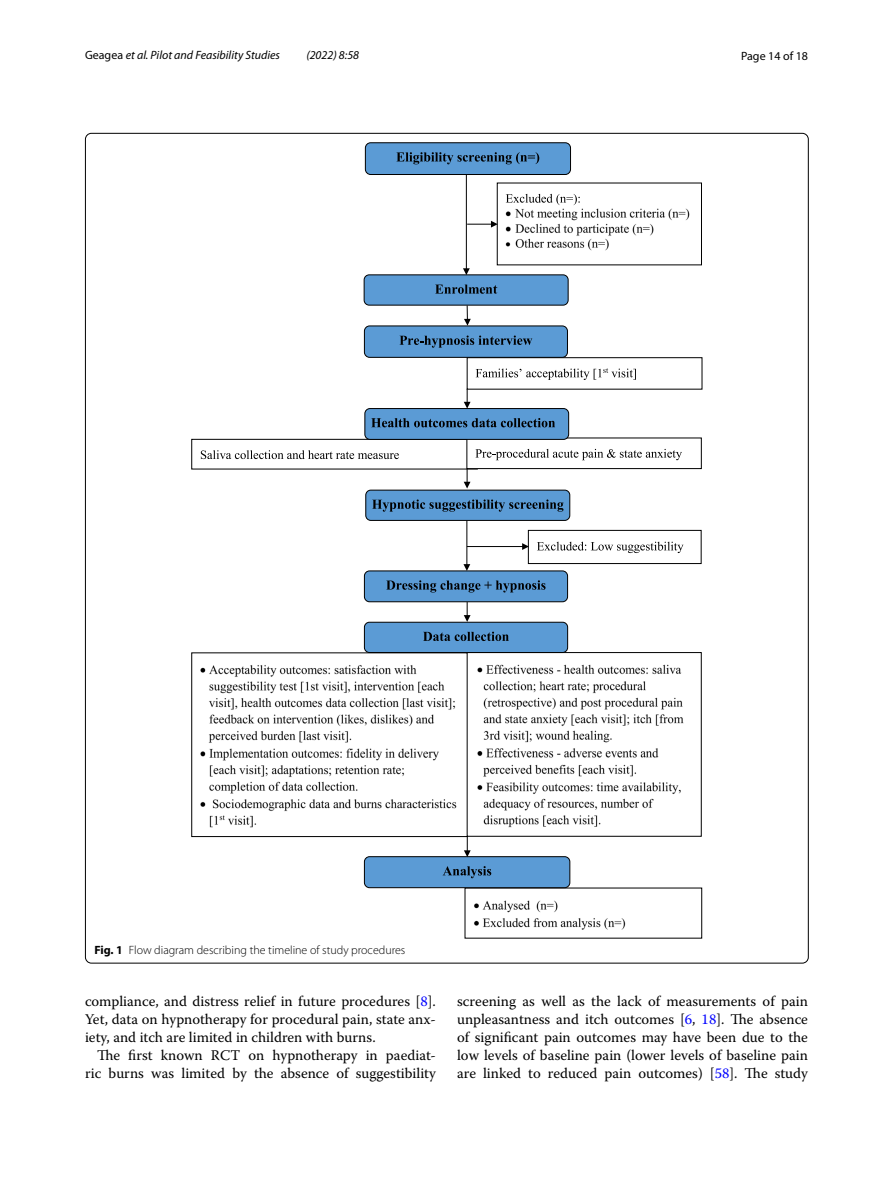
<style>
.page{position:relative;width:893px;height:1187px;background:#fff}
.page>*{position:absolute;margin:0;border:0;box-sizing:border-box;transform-origin:0 0}
.t1{font:14.7px/18px "Warnock Pro";color:#000;text-align:justify}
.t2{font:300 12px "Myriad Pro";color:#000}
.t3{font:italic 12px "Myriad Pro";color:#000}
.t4{font:12px "Myriad Pro";color:#000}
.s1{font-style:normal}
.s2{font-weight:700}
.s3{color:#00f}
</style>
<div class="page">
<img style="left:201px;top:209px;width:489px;height:720px">
<div style="left:364px;top:856px;width:206px;height:31px;background:#5b9bd5;border-radius:5px"></div>
<div style="left:364px;top:856px;width:206px;height:32px;border:1px solid #000;border-radius:5px"></div>
<svg style="left:443px;top:866px;width:48px;height:12px"></svg>
<div style="left:467px;top:357px;width:235px;height:32px;background:#fff"></div>
<svg style="left:476px;top:368px;width:160px;height:12px"></svg>
<div style="left:192px;top:439px;width:285px;height:30px;background:#fff"></div>
<div style="left:191px;top:439px;width:287px;height:30px;border:1px solid #000"></div>
<svg style="left:201px;top:450px;width:198px;height:9px"></svg>
<div style="left:467px;top:438px;width:234px;height:30px;background:#fff"></div>
<div style="left:467px;top:437px;width:234px;height:32px;border:1px solid #000"></div>
<svg style="left:475px;top:449px;width:207px;height:11px"></svg>
<div style="left:528px;top:530px;width:173px;height:33px;background:#fff"></div>
<div style="left:528px;top:530px;width:173px;height:33px;border:1px solid #000"></div>
<svg style="left:537px;top:541px;width:146px;height:12px"></svg>
<div style="left:365px;top:408px;width:204px;height:31px;background:#5b9bd5;border-radius:5px"></div>
<div style="left:364px;top:408px;width:205px;height:32px;border:1px solid #000;border-radius:5px"></div>
<svg style="left:371px;top:418px;width:184px;height:9px"></svg>
<div style="left:366px;top:490px;width:204px;height:30px;background:#5b9bd5;border-radius:5px"></div>
<div style="left:365px;top:489px;width:205px;height:32px;border:1px solid #000;border-radius:5px"></div>
<svg style="left:372px;top:499px;width:191px;height:12px"></svg>
<div style="left:364px;top:275px;width:204px;height:30px;background:#5b9bd5;border-radius:5px"></div>
<div style="left:364px;top:274px;width:205px;height:31px;border:1px solid #000;border-radius:5px"></div>
<svg style="left:435px;top:284px;width:62px;height:10px"></svg>
<div style="left:364px;top:571px;width:204px;height:30px;background:#5b9bd5;border-radius:5px"></div>
<div style="left:364px;top:570px;width:204px;height:32px;border:1px solid #000;border-radius:5px"></div>
<svg style="left:386px;top:580px;width:160px;height:12px"></svg>
<svg style="left:191px;top:652px;width:511px;height:185px"></svg>
<div style="left:364px;top:326px;width:203px;height:31px;background:#5b9bd5;border-radius:5px"></div>
<div style="left:364px;top:325px;width:204px;height:33px;border:1px solid #000;border-radius:5px"></div>
<svg style="left:399px;top:335px;width:133px;height:12px"></svg>
<div style="left:364px;top:622px;width:204px;height:30px;background:#5b9bd5;border-radius:5px"></div>
<div style="left:364px;top:621px;width:204px;height:32px;border:1px solid #000;border-radius:5px"></div>
<svg style="left:423px;top:631px;width:86px;height:10px"></svg>
<svg style="left:506px;top:194px;width:74px;height:11px"></svg>
<hr style="left:466px;top:174px;width:1px;height:95px;background:#000">
<svg style="left:463px;top:268px;width:7px;height:7px"></svg>
<div style="left:365px;top:143px;width:205px;height:31px;background:#5b9bd5;border-radius:5px"></div>
<div style="left:365px;top:142px;width:206px;height:33px;border:1px solid #000;border-radius:5px"></div>
<svg style="left:396px;top:152px;width:143px;height:12px"></svg>
<svg style="left:464px;top:305px;width:7px;height:20px"></svg>
<svg style="left:464px;top:836px;width:7px;height:21px"></svg>
<svg style="left:467px;top:221px;width:31px;height:6px"></svg>
<svg style="left:464px;top:389px;width:7px;height:19px"></svg>
<svg style="left:464px;top:468px;width:6px;height:20px"></svg>
<svg style="left:464px;top:602px;width:7px;height:20px"></svg>
<hr style="left:467px;top:546px;width:56px;height:1px;background:#000">
<svg style="left:522px;top:543px;width:7px;height:7px"></svg>
<hr style="left:467px;top:520px;width:1px;height:45px;background:#000">
<svg style="left:463px;top:564px;width:7px;height:7px"></svg>
<p class="t3" style="left:85px;top:48px;width:197px"><span class="s1">Geagea</span> et al. Pilot and Feasibility Studies</p>
<p class="t3" style="left:306px;top:48px;width:54px">(2022) 8:58</p>
<p class="t4" style="left:741px;top:48px;width:68px">Page 14 of 18</p>
<p class="t2" style="left:94px;top:942px;width:312px"><span class="s2">Fig. 1</span> Flow diagram describing the timeline of study procedures</p>
<p class="t1" style="left:85px;top:991px;width:352px">compliance, and distress relief in future procedures [<span class="s3">8</span>].<br>Yet, data on hypnotherapy for procedural pain, state anx&shy;iety, and itch are limited in children with burns.</p>
<p class="t1" style="left:85px;top:1045px;width:352px;text-align:right">The first known RCT on hypnotherapy in paediat&shy;ric burns was limited by the absence of suggestibility</p>
<p class="t1" style="left:457px;top:991px;width:352px">screening as well as the lack of measurements of pain unpleasantness and itch outcomes [<span class="s3">6</span>, <span class="s3">18</span>]. The absence of significant pain outcomes may have been due to the low levels of baseline pain (lower levels of baseline pain are linked to reduced pain outcomes) [<span class="s3">58</span>]. The study</p>
</div>
